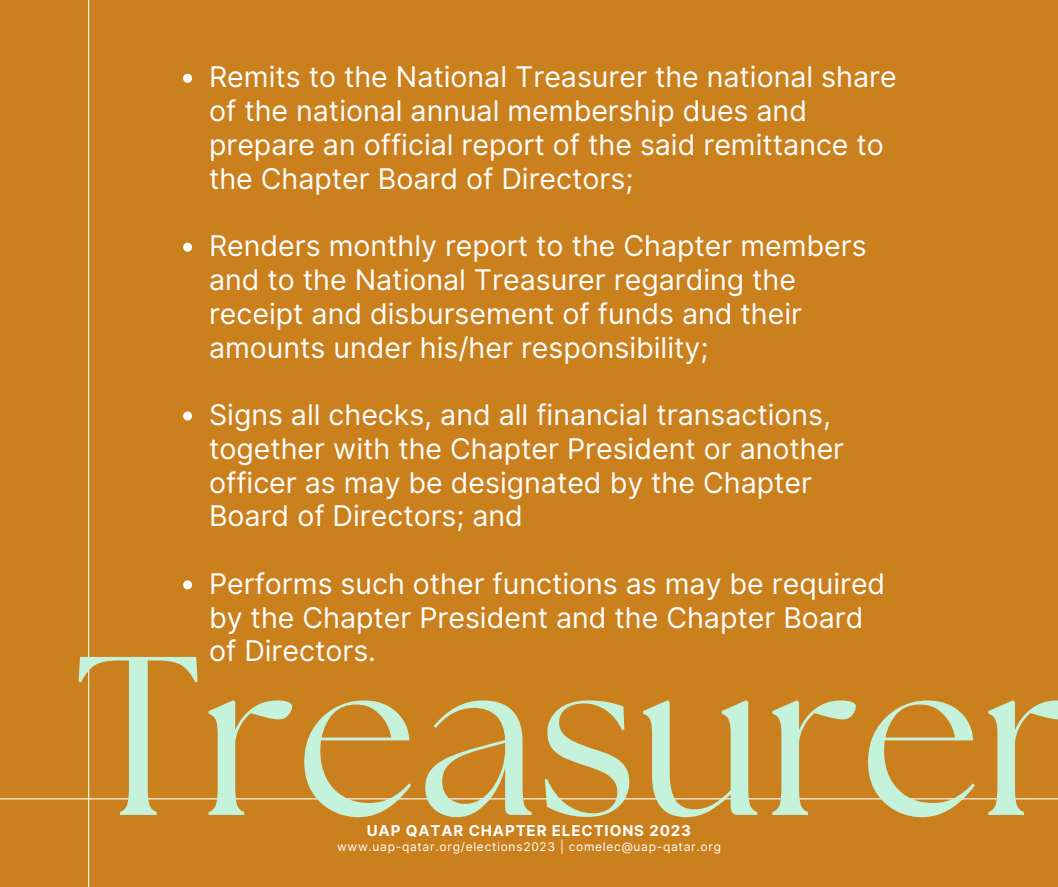
<style>
.page{position:relative;width:1058px;height:887px;background:#fff}
.page>*{position:absolute;margin:0;border:0;box-sizing:border-box;transform-origin:0 0}
.t1{font:225.6px "The Seasons";color:#c5f2da}
.t2{font:28.5px/33.8px "Inter";color:#fffefe}
.t3{font:700 15px "Inter";letter-spacing:.06em;color:#fff}
.t4{font:12px "Inter";letter-spacing:.06em;color:#fff}
</style>
<div class="page">
<div style="left:0;top:0;width:1058px;height:886px;background:#cb801e"></div>
<hr style="left:0;top:798px;width:1057px;height:1px;background:#fffefe">
<hr style="left:88px;top:0;width:1px;height:886px;background:#fffefe">
<svg style="left:183px;top:74px;width:9px;height:9px"></svg>
<svg style="left:183px;top:243px;width:9px;height:9px"></svg>
<svg style="left:183px;top:411px;width:9px;height:9px"></svg>
<svg style="left:183px;top:580px;width:9px;height:9px"></svg>
<p class="t2" style="left:209px;top:60px;width:689px">Remits to the National Treasurer the national share of the national annual membership dues and prepare an official report of the said remittance to the Chapter Board of Directors;</p>
<p class="t2" style="left:209px;top:229px;width:659px">Renders monthly report to the Chapter members and to the National Treasurer regarding the receipt and disbursement of funds and their amounts under his/her responsibility;</p>
<p class="t2" style="left:209px;top:398px;width:636px">Signs all checks, and all financial transactions, together with the Chapter President or another officer as may be designated by the Chapter Board of Directors; and</p>
<p class="t2" style="left:209px;top:566px;width:677px">Performs such other functions as may be required by the Chapter President and the Chapter Board of Directors.</p>
<h1 class="t1" style="left:75px;top:634px;width:1002px">Treasurer</h1>
<p class="t3" style="left:367px;top:821px;width:326px">UAP QATAR CHAPTER ELECTIONS 2023</p>
<p class="t4" style="left:337px;top:839px;width:385px">www.uap-qatar.org/elections2023 | comelec@uap-qatar.org</p>
</div>
